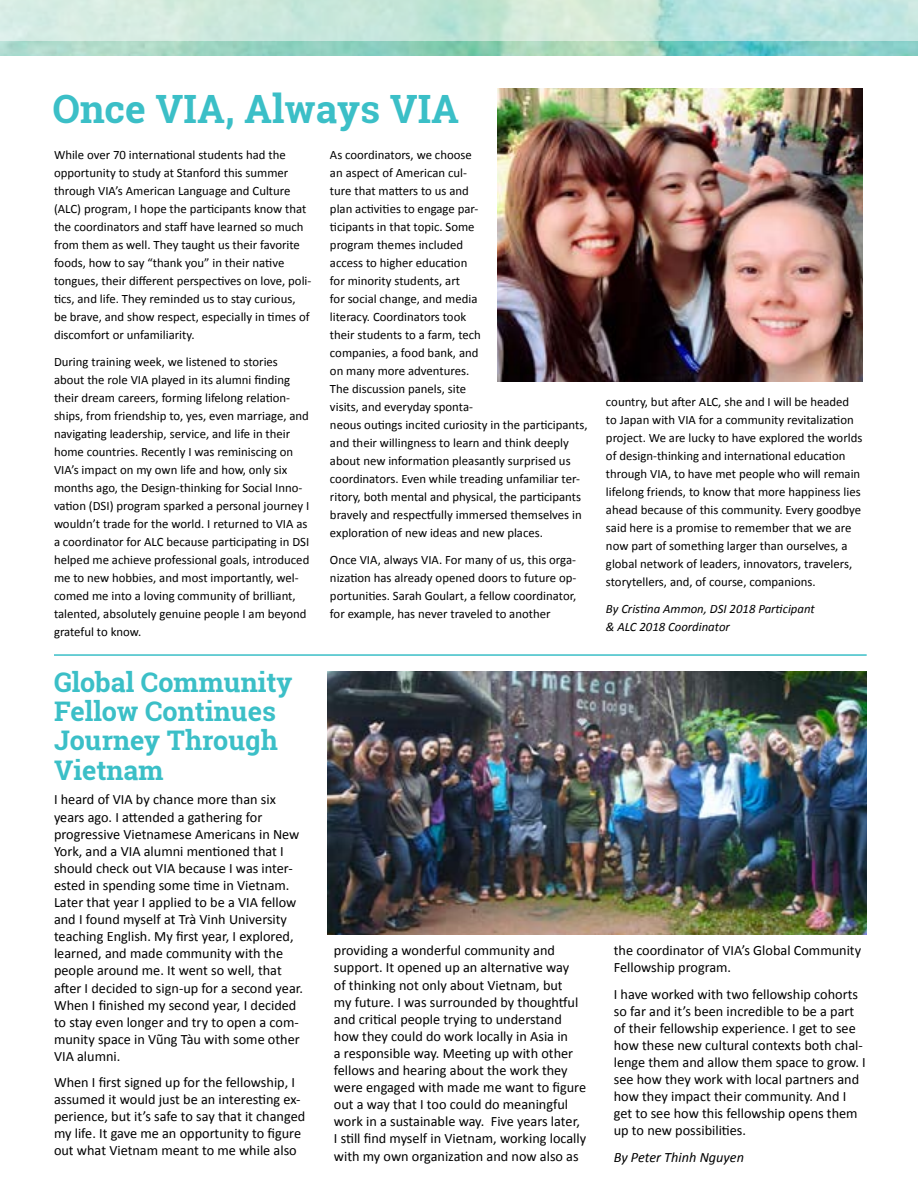
<style>
.page{position:relative;width:918px;height:1188px;background:#fff}
.page>*{position:absolute;margin:0;border:0;box-sizing:border-box;transform-origin:0 0}
.t1{font:700 39px "Roboto Slab";color:#3bbfc7}
.t2{font:700 27px/29.4px "Roboto Slab";color:#3bbfc7}
.t3{font:14.25px/17.1px "Calibri";color:#000}
.t4{font:italic 14.25px "Calibri";color:#000}
.t5{font:12.75px/18px "Calibri";color:#000}
.t6{font:italic 12.75px/18px "Calibri";color:#000}
</style>
<div class="page">
<img style="left:498px;top:89px;width:365px;height:292px">
<img style="left:328px;top:671px;width:539px;height:263px">
<hr style="left:54px;top:654px;width:813px;height:2px;background:#3bbfc7">
<img style="left:0;top:41px;width:918px;height:15px">
<svg style="left:0;top:0;width:918px;height:41px;background:#c9e7dd"></svg>
<h1 class="t1" style="left:52px;top:82px;width:408px">Once VIA, Always VIA</h1>
<p class="t5" style="left:54px;top:146px;width:259px">While over 70 international students had the opportunity to study at Stanford this summer through VIA’s American Language and Culture (ALC) program, I hope the participants know that the coordinators and staff have learned so much from them as well. They taught us their favorite foods, how to say “thank you” in their native tongues, their different perspectives on love, poli&shy;tics, and life. They reminded us to stay curious, be brave, and show respect, especially in times of discomfort or unfamiliarity.</p>
<p class="t5" style="left:54px;top:353px;width:257px">During training week, we listened to stories about the role VIA played in its alumni finding their dream careers, forming lifelong relation&shy;ships, from friendship to, yes, even marriage, and navigating leadership, service, and life in their home countries. Recently I was reminiscing on VIA’s impact on my own life and how, only six months ago, the Design-thinking for Social Inno&shy;vation (DSI) program sparked a personal journey I wouldn’t trade for the world. I returned to VIA as a coordinator for ALC because participating in DSI helped me achieve professional goals, introduced me to new hobbies, and most importantly, wel&shy;comed me into a loving community of brilliant, talented, absolutely genuine people I am beyond grateful to know.</p>
<h2 class="t2" style="left:54px;top:667px;width:240px">Global Community<br>Fellow Continues<br>Journey Through<br>Vietnam</h2>
<p class="t5" style="left:330px;top:146px;width:259px">As coordinators, we choose<br>an aspect of American cul-<br>ture that matters to us and<br>plan activities to engage par-<br>ticipants in that topic. Some<br>program themes included<br>access to higher education<br>for minority students, art<br>for social change, and media<br>literacy. Coordinators took<br>their students to a farm, tech<br>companies, a food bank, and<br>on many more adventures.<br>The discussion panels, site<br>visits, and everyday sponta-<br>neous outings incited curiosity in the participants, and their willingness to learn and think deeply about new information pleasantly surprised us coordinators. Even while treading unfamiliar ter&shy;ritory, both mental and physical, the participants bravely and respectfully immersed themselves in exploration of new ideas and new places.</p>
<p class="t5" style="left:330px;top:551px;width:248px;text-align:justify">Once VIA, always VIA. For many of us, this orga&shy;nization has already opened doors to future op&shy;portunities. Sarah Goulart, a fellow coordinator, for example, has never traveled to another</p>
<p class="t5" style="left:606px;top:393px;width:258px">country, but after ALC, she and I will be headed to Japan with VIA for a community revitalization project. We are lucky to have explored the worlds of design-thinking and international education through VIA, to have met people who will remain lifelong friends, to know that more happiness lies ahead because of this community. Every goodbye said here is a promise to remember that we are now part of something larger than ourselves, a global network of leaders, innovators, travelers, storytellers, and, of course, companions.</p>
<p class="t6" style="left:606px;top:599px;width:210px">By Cristina Ammon, DSI 2018 Participant &amp; ALC 2018 Coordinator</p>
<p class="t3" style="left:54px;top:791px;width:250px">I heard of VIA by chance more than six years ago. I attended a gathering for progressive Vietnamese Americans in New York, and a VIA alumni mentioned that I should check out VIA because I was inter&shy;ested in spending some time in Vietnam.<br>Later that year I applied to be a VIA fellow and I found myself at Trà Vinh University teaching English. My first year, I explored, learned, and made community with the people around me. It went so well, that after I decided to sign-up for a second year.<br>When I finished my second year, I decided to stay even longer and try to open a com&shy;munity space in Vũng Tàu with some other VIA alumni.</p>
<p class="t3" style="left:54px;top:1074px;width:253px">When I first signed up for the fellowship, I assumed it would just be an interesting ex&shy;perience, but it’s safe to say that it changed my life. It gave me an opportunity to figure out what Vietnam meant to me while also</p>
<p class="t3" style="left:334px;top:942px;width:254px">providing a wonderful community and support. It opened up an alternative way<br>of thinking not only about Vietnam, but<br>my future. I was surrounded by thoughtful and critical people trying to understand how they could do work locally in Asia in<br>a responsible way. Meeting up with other fellows and hearing about the work they were engaged with made me want to figure out a way that I too could do meaningful work in a sustainable way. Five years later, I still find myself in Vietnam, working locally with my own organization and now also as</p>
<p class="t3" style="left:614px;top:942px;width:249px">the coordinator of VIA’s Global Community<br>Fellowship program.</p>
<p class="t3" style="left:614px;top:985px;width:254px">I have worked with two fellowship cohorts so far and it’s been incredible to be a part of their fellowship experience. I get to see how these new cultural contexts both chal&shy;lenge them and allow them space to grow. I see how they work with local partners and how they impact their community. And I get to see how this fellowship opens them up to new possibilities.</p>
<p class="t4" style="left:614px;top:1147px;width:132px">By Peter Thinh Nguyen</p>
</div>
